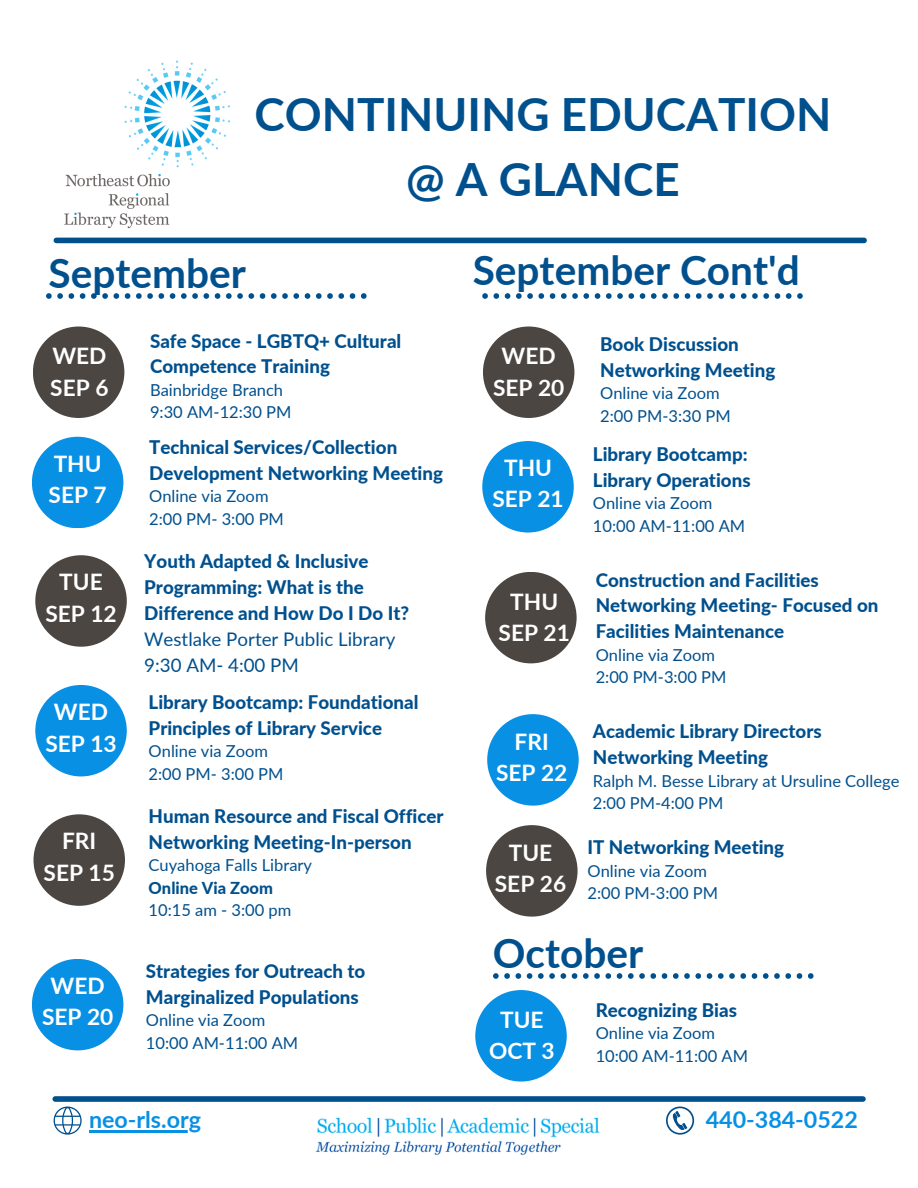
<style>
.page{position:relative;width:918px;height:1188px;background:#fff}
.page>*{position:absolute;margin:0;border:0;box-sizing:border-box;transform-origin:0 0}
.t1{font:700 45.75px "Lato";color:#00508e}
.t2{font:700 40.65px "Lato";color:#00508e}
.t3{font:700 23.25px "Lato";color:#0890e5}
.t4{font:700 22.65px "Lato";color:#fff}
.t5{font:700 21.15px "Lato";color:#fff}
.t6{font:800 18.75px/25.8px "Lato";color:#00508e}
.t7{font:18.75px "Lato";color:#00508e}
.t8{font:16.5px "Lato";color:#00508e}
.t9{font:800 16.5px "Lato";color:#00508e}
</style>
<div class="page">
<img style="left:55px;top:60px;width:182px;height:178px">
<div style="left:56px;top:238px;width:808px;height:5px;background:#00508e"></div>
<div style="left:55px;top:1096px;width:808px;height:6px;background:#00508e"></div>
<svg style="left:54px;top:1107px;width:28px;height:28px"></svg>
<img style="left:315px;top:1117px;width:285px;height:39px">
<svg style="left:666px;top:1107px;width:28px;height:28px"></svg>
<hr style="left:89px;top:1130px;width:112px;height:2px;background:#0890e5">
<svg style="left:46px;top:293px;width:321px;height:6px"></svg>
<svg style="left:482px;top:293px;width:321px;height:6px"></svg>
<div style="left:33px;top:327px;width:91px;height:91px;background:#4b4642;border-radius:50%"></div>
<div style="left:35px;top:555px;width:92px;height:92px;background:#4b4642;border-radius:50%"></div>
<div style="left:32px;top:437px;width:91px;height:91px;background:#0890e5;border-radius:50%"></div>
<div style="left:35px;top:685px;width:92px;height:91px;background:#0890e5;border-radius:50%"></div>
<div style="left:33px;top:814px;width:92px;height:92px;background:#4b4642;border-radius:50%"></div>
<div style="left:32px;top:959px;width:91px;height:91px;background:#0890e5;border-radius:50%"></div>
<div style="left:483px;top:327px;width:91px;height:91px;background:#4b4642;border-radius:50%"></div>
<div style="left:482px;top:441px;width:92px;height:92px;background:#0890e5;border-radius:50%"></div>
<div style="left:485px;top:572px;width:92px;height:91px;background:#4b4642;border-radius:50%"></div>
<div style="left:487px;top:714px;width:92px;height:92px;background:#0890e5;border-radius:50%"></div>
<div style="left:486px;top:825px;width:92px;height:92px;background:#4b4642;border-radius:50%"></div>
<div style="left:475px;top:990px;width:92px;height:92px;background:#0890e5;border-radius:50%"></div>
<svg style="left:493px;top:973px;width:321px;height:6px"></svg>
<p class="t1" style="left:255px;top:86px;width:578px">CONTINUING EDUCATION</p>
<p class="t1" style="left:406px;top:150px;width:275px">@ A GLANCE</p>
<p class="t2" style="left:48px;top:248px;width:199px">September</p>
<p class="t2" style="left:473px;top:245px;width:329px">September Cont'd</p>
<p class="t4" style="left:76px;top:338px;width:45px">TUE</p>
<p class="t4" style="left:67px;top:370px;width:65px">APR 4</p>
<p class="t4" style="left:59px;top:341px;width:56px">WED</p>
<p class="t4" style="left:57px;top:373px;width:60px">SEP 7</p>
<p class="t4" style="left:52px;top:342px;width:56px">WED</p>
<p class="t4" style="left:50px;top:374px;width:60px">SEP 6</p>
<p class="t4" style="left:54px;top:449px;width:49px">THU</p>
<p class="t4" style="left:49px;top:481px;width:60px">SEP 7</p>
<p class="t4" style="left:63px;top:464px;width:56px">WED</p>
<p class="t4" style="left:56px;top:495px;width:71px">DEC 1</p>
<p class="t4" style="left:59px;top:568px;width:45px">TUE</p>
<p class="t4" style="left:45px;top:599px;width:73px">SEP 12</p>
<p class="t4" style="left:54px;top:698px;width:56px">WED</p>
<p class="t4" style="left:45px;top:729px;width:73px">SEP 13</p>
<p class="t4" style="left:62px;top:827px;width:36px">FRI</p>
<p class="t4" style="left:44px;top:858px;width:73px">SEP 15</p>
<p class="t6" style="left:150px;top:327px;width:253px">Safe Space - LGBTQ+ Cultural<br>Competence Training</p>
<p class="t8" style="left:150px;top:380px;width:135px">Bainbridge Branch</p>
<p class="t8" style="left:150px;top:402px;width:143px">9:30 AM-12:30 PM</p>
<p class="t6" style="left:149px;top:434px;width:295px">Technical Services/Collection<br>Development Networking Meeting</p>
<p class="t8" style="left:149px;top:486px;width:121px">Online via Zoom</p>
<p class="t8" style="left:149px;top:509px;width:136px">2:00 PM- 3:00 PM</p>
<p class="t6" style="left:144px;top:548px;width:226px">Youth Adapted &amp; Inclusive<br>Programming: What is the</p>
<p class="t6" style="left:144px;top:600px;width:267px">Difference and How Do I Do It?</p>
<p class="t7" style="left:144px;top:628px;width:253px">Westlake Porter Public Library</p>
<p class="t7" style="left:144px;top:653px;width:156px">9:30 AM- 4:00 PM</p>
<p class="t6" style="left:149px;top:689px;width:271px">Library Bootcamp: Foundational<br>Principles of Library Service</p>
<p class="t8" style="left:149px;top:741px;width:121px">Online via Zoom</p>
<p class="t8" style="left:149px;top:763px;width:136px">2:00 PM- 3:00 PM</p>
<p class="t6" style="left:149px;top:803px;width:296px">Human Resource and Fiscal Officer<br>Networking Meeting-In-person</p>
<p class="t8" style="left:149px;top:855px;width:165px">Cuyahoga Falls Library</p>
<p class="t9" style="left:149px;top:877px;width:126px">Online Via Zoom</p>
<p class="t8" style="left:149px;top:900px;width:144px">10:15 am - 3:00 pm</p>
<p class="t4" style="left:47px;top:971px;width:80px">OCT 13</p>
<p class="t4" style="left:51px;top:971px;width:56px">WED</p>
<p class="t4" style="left:42px;top:1003px;width:73px">SEP 20</p>
<p class="t4" style="left:46px;top:974px;width:72px">NOV 8</p>
<p class="t6" style="left:146px;top:958px;width:221px">Strategies for Outreach to<br>Marginalized Populations</p>
<p class="t8" style="left:146px;top:1010px;width:121px">Online via Zoom</p>
<p class="t8" style="left:146px;top:1032px;width:154px">10:00 AM-11:00 AM</p>
<p class="t4" style="left:520px;top:333px;width:56px">WED</p>
<p class="t5" style="left:509px;top:364px;width:77px">AUG 10</p>
<p class="t4" style="left:502px;top:342px;width:56px">WED</p>
<p class="t4" style="left:493px;top:374px;width:73px">SEP 20</p>
<p class="t6" style="left:600px;top:331px;width:140px">Book Discussion</p>
<p class="t6" style="left:600px;top:356px;width:177px">Networking Meeting</p>
<p class="t8" style="left:600px;top:383px;width:121px">Online via Zoom</p>
<p class="t8" style="left:600px;top:405px;width:132px">2:00 PM-3:30 PM</p>
<p class="t4" style="left:504px;top:454px;width:49px">THU</p>
<p class="t4" style="left:492px;top:485px;width:73px">SEP 21</p>
<p class="t6" style="left:593px;top:441px;width:156px">Library Bootcamp:</p>
<p class="t6" style="left:593px;top:466px;width:159px">Library Operations</p>
<p class="t8" style="left:593px;top:493px;width:121px">Online via Zoom</p>
<p class="t8" style="left:593px;top:515px;width:154px">10:00 AM-11:00 AM</p>
<p class="t4" style="left:510px;top:587px;width:49px">THU</p>
<p class="t4" style="left:499px;top:619px;width:73px">SEP 21</p>
<p class="t6" style="left:596px;top:566px;width:284px">Construction and Facilities<br>Networking Meeting- Focused on<br>Facilities Maintenance</p>
<p class="t8" style="left:596px;top:645px;width:121px">Online via Zoom</p>
<p class="t8" style="left:596px;top:667px;width:132px">2:00 PM-3:00 PM</p>
<p class="t4" style="left:515px;top:727px;width:36px">FRI</p>
<p class="t4" style="left:496px;top:759px;width:73px">SEP 22</p>
<p class="t6" style="left:593px;top:718px;width:230px">Academic Library Directors<br>Networking Meeting</p>
<p class="t8" style="left:593px;top:770px;width:308px">Ralph M. Besse Library at Ursuline College</p>
<p class="t8" style="left:593px;top:793px;width:132px">2:00 PM-4:00 PM</p>
<p class="t6" style="left:588px;top:834px;width:198px">IT Networking Meeting</p>
<p class="t8" style="left:588px;top:861px;width:121px">Online via Zoom</p>
<p class="t8" style="left:588px;top:883px;width:132px">2:00 PM-3:00 PM</p>
<p class="t2" style="left:493px;top:928px;width:152px">October</p>
<p class="t4" style="left:509px;top:838px;width:45px">TUE</p>
<p class="t4" style="left:495px;top:870px;width:73px">SEP 26</p>
<p class="t4" style="left:500px;top:1005px;width:45px">TUE</p>
<p class="t4" style="left:489px;top:1037px;width:67px">OCT 3</p>
<p class="t6" style="left:596px;top:996px;width:143px">Recognizing Bias</p>
<p class="t8" style="left:596px;top:1023px;width:121px">Online via Zoom</p>
<p class="t8" style="left:596px;top:1045px;width:154px">10:00 AM-11:00 AM</p>
<p class="t3" style="left:89px;top:1105px;width:113px">neo-rls.org</p>
<p class="t3" style="left:706px;top:1105px;width:154px">440-384-0522</p>
</div>
